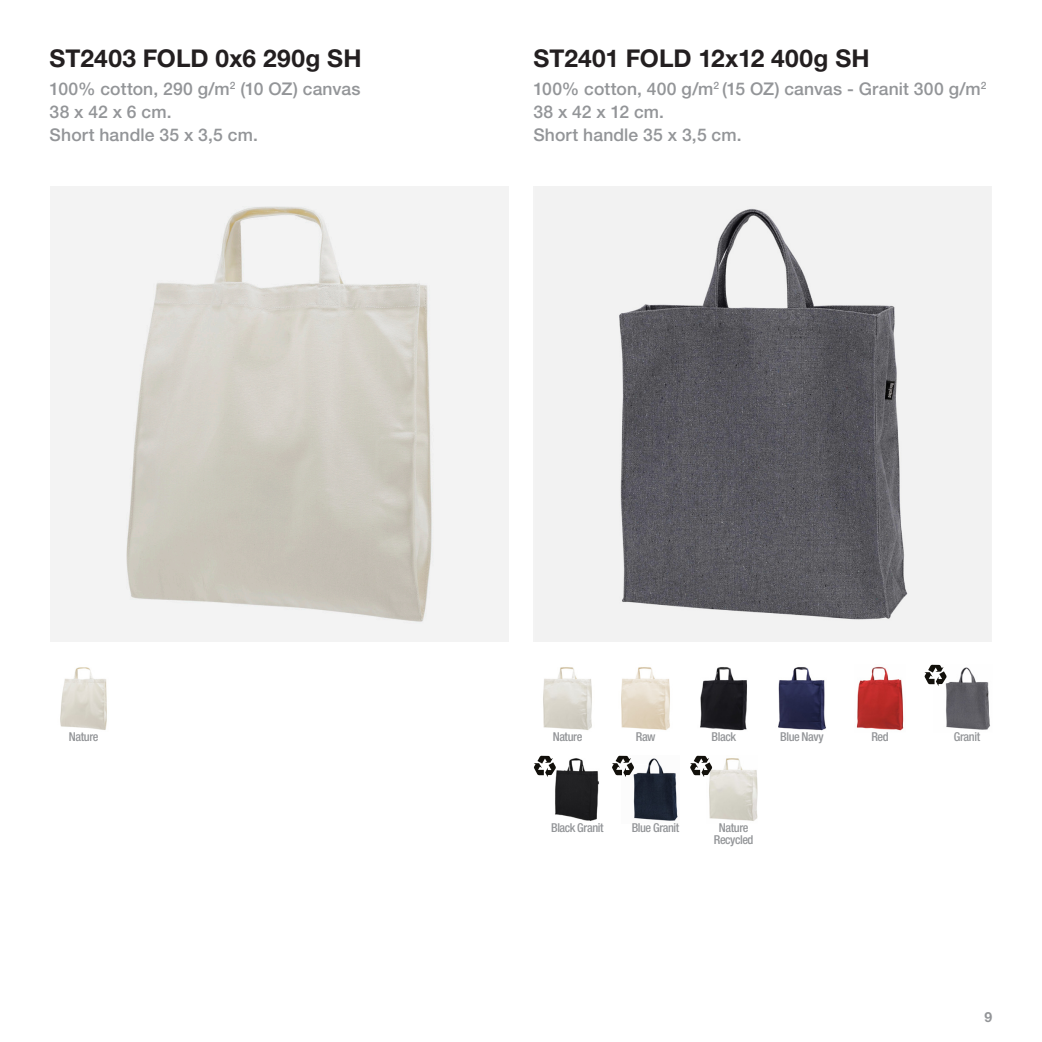
<style>
.page{position:relative;width:1042px;height:1042px;background:#fff}
.page>*{position:absolute;margin:0;border:0;box-sizing:border-box;transform-origin:0 0}
.Overskrift_1{font:700 24.5px "Helvetica Neue LT Std";letter-spacing:.005em;color:#231f20}
.Produktbeskrivelse{font:500 17.5px "Helvetica Neue LT Std";letter-spacing:.005em;color:#939598}
.Overskrift_1-2{font:700 14px "Helvetica Neue LT Std";color:#939598}
.Packshot_tekst{font:500 condensed 12.25px/12.2px "Helvetica Neue LT Std";letter-spacing:-.03em;color:#939598;text-align:center}
</style>
<div class="page">
<svg style="left:50px;top:186px;width:458px;height:455px;fill:#f3f3f3"></svg>
<img style="left:60px;top:667px;width:47px;height:63px">
<svg style="left:533px;top:186px;width:459px;height:455px;fill:#f2f2f2"></svg>
<img style="left:543px;top:667px;width:49px;height:63px">
<img style="left:555px;top:758px;width:44px;height:63px">
<img style="left:621px;top:755px;width:57px;height:66px">
<img style="left:709px;top:758px;width:49px;height:63px">
<img style="left:621px;top:667px;width:49px;height:63px">
<img style="left:700px;top:667px;width:47px;height:64px">
<img style="left:856px;top:666px;width:48px;height:65px">
<img style="left:778px;top:667px;width:48px;height:64px">
<img style="left:933px;top:664px;width:57px;height:66px">
<svg style="left:534px;top:756px;width:22px;height:21px"></svg>
<svg style="left:612px;top:756px;width:22px;height:21px"></svg>
<svg style="left:690px;top:756px;width:22px;height:21px"></svg>
<svg style="left:924px;top:665px;width:22px;height:21px"></svg>
<p class="Overskrift_1" style="left:50px;top:43px;width:313px">ST2403 FOLD 0x6 290g SH</p>
<p class="Produktbeskrivelse" style="left:50px;top:78px;width:312px">100% cotton, 290 g/m<sup>2</sup> (10 OZ) canvas</p>
<p class="Produktbeskrivelse" style="left:50px;top:101px;width:123px">38 x 42 x 6 cm.</p>
<p class="Produktbeskrivelse" style="left:50px;top:124px;width:210px">Short handle 35 x 3,5 cm.</p>
<p class="Overskrift_1" style="left:533px;top:43px;width:338px">ST2401 FOLD 12x12 400g SH</p>
<p class="Produktbeskrivelse" style="left:533px;top:78px;width:454px">100% cotton, 400 g/m<sup>2</sup> (15 OZ) canvas - Granit 300 g/m<sup>2</sup></p>
<p class="Produktbeskrivelse" style="left:533px;top:101px;width:132px">38 x 42 x 12 cm.</p>
<p class="Produktbeskrivelse" style="left:533px;top:124px;width:210px">Short handle 35 x 3,5 cm.</p>
<p class="Packshot_tekst" style="left:69px;top:730px;width:31px">Nature</p>
<p class="Packshot_tekst" style="left:553px;top:730px;width:31px">Nature</p>
<p class="Packshot_tekst" style="left:636px;top:730px;width:21px">Raw</p>
<p class="Packshot_tekst" style="left:780px;top:730px;width:45px">Blue Navy</p>
<p class="Packshot_tekst" style="left:871px;top:730px;width:19px">Red</p>
<p class="Packshot_tekst" style="left:954px;top:730px;width:28px">Granit</p>
<p class="Packshot_tekst" style="left:711px;top:730px;width:26px">Black</p>
<p class="Packshot_tekst" style="left:551px;top:821px;width:54px">Black Granit</p>
<p class="Packshot_tekst" style="left:632px;top:821px;width:49px">Blue Granit</p>
<p class="Packshot_tekst" style="left:714px;top:821px;width:41px">Nature<br>Recycled</p>
<p class="Overskrift_1-2" style="left:984px;top:1008px;width:9px">9</p>
</div>
